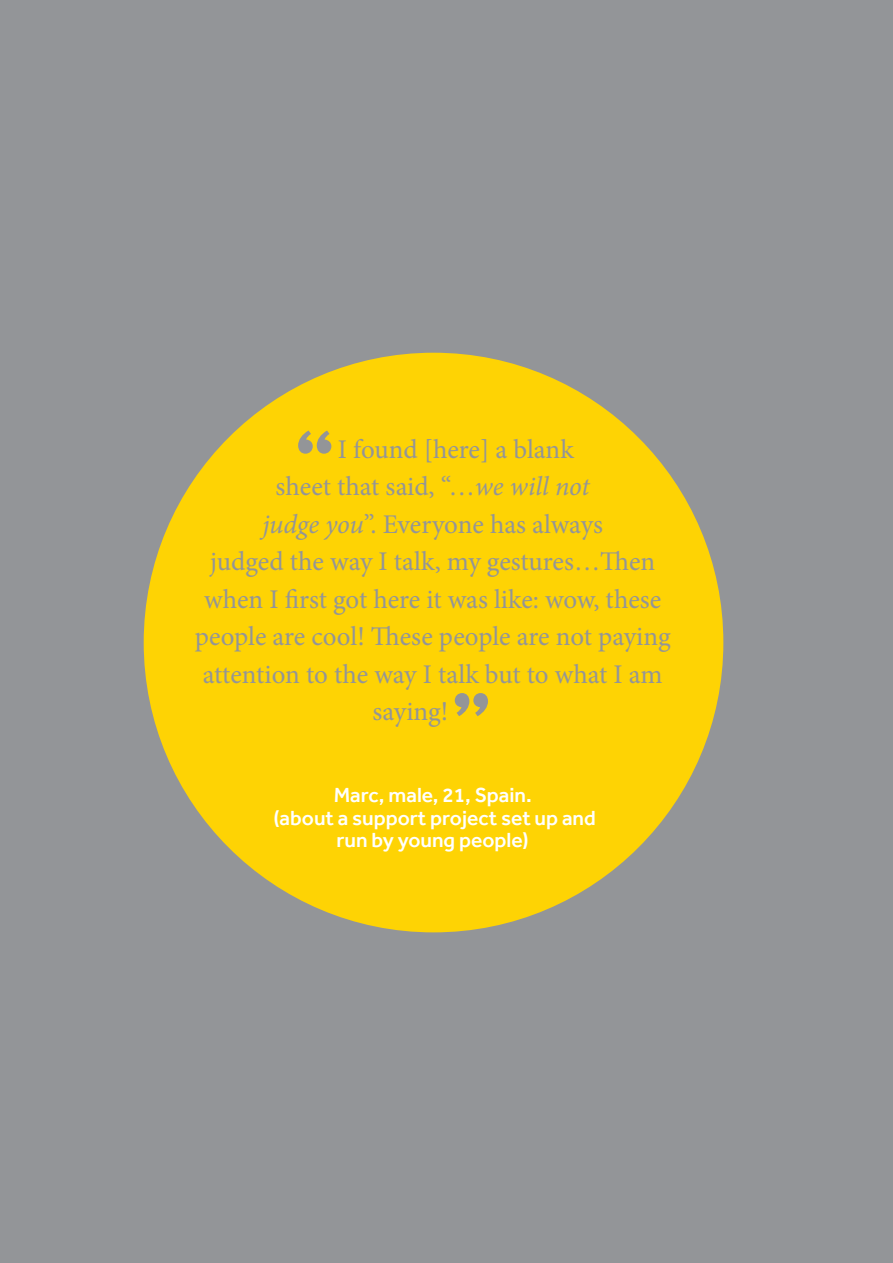
<style>
.page{position:relative;width:893px;height:1263px;background:#939598}
.page>*{position:absolute;margin:0;border:0;box-sizing:border-box;transform-origin:0 0}
.pull_quote_minion_11{font:117px "Aachen Medium Plain";color:#939598}
.pull_quote_minion_11-2{font:27px "Minion Pro";letter-spacing:-.005em;color:#939598}
.attribution{font:500 21px/22.5px "Effra";color:#fff;text-align:center}
.s1{font-style:italic}
</style>
<div class="page">
<div style="left:144px;top:353px;width:579px;height:579px;background:#fed304;border-radius:50%"></div>
<p class="pull_quote_minion_11" style="left:292px;top:401px;width:48px">“</p>
<p class="pull_quote_minion_11-2" style="left:338px;top:431px;width:237px">I found [here] a blank</p>
<p class="pull_quote_minion_11-2" style="left:276px;top:468px;width:316px">sheet that said, “…<span class="s1">we will not</span></p>
<p class="pull_quote_minion_11-2" style="left:262px;top:506px;width:342px"><span class="s1">judge you</span>”. Everyone has always</p>
<p class="pull_quote_minion_11-2" style="left:210px;top:543px;width:446px">judged the way I talk, my gestures…Then</p>
<p class="pull_quote_minion_11-2" style="left:204px;top:581px;width:459px">when I first got here it was like: wow, these</p>
<p class="pull_quote_minion_11-2" style="left:195px;top:618px;width:477px">people are cool! These people are not paying</p>
<p class="pull_quote_minion_11-2" style="left:203px;top:656px;width:461px">attention to the way I talk but to what I am</p>
<p class="pull_quote_minion_11-2" style="left:372px;top:693px;width:77px">saying!</p>
<p class="pull_quote_minion_11" style="left:448px;top:664px;width:48px">”</p>
<p class="attribution" style="left:273px;top:784px;width:324px">Marc, male, 21, Spain.<br>(about a support project set up and run by young people)</p>
</div>
